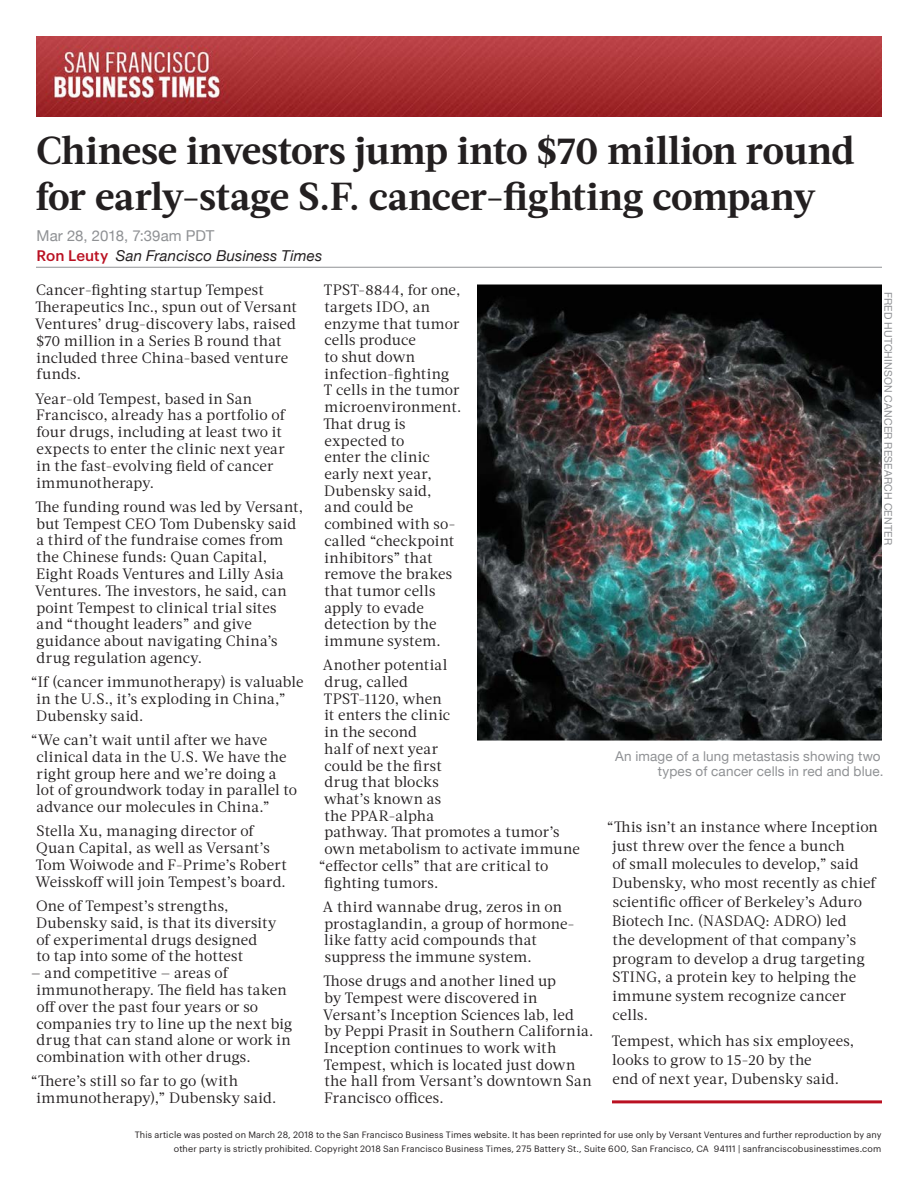
<style>
.page{position:relative;width:918px;height:1188px;background:#fff}
.page>*{position:absolute;margin:0;border:0;box-sizing:border-box;transform-origin:0 0}
.t1{font:700 39px/45.8px "Acta";letter-spacing:-.01em;color:#231f20}
.copy{font:15px/16.8px "Acta";letter-spacing:.015em;color:#231f20}
.t2{font:italic 15px "Helvetica Neue";letter-spacing:.01em;color:#231f20}
.t3{font:15px "Helvetica Neue";letter-spacing:-.01em;color:#8f9194}
.t4{font:13.5px/15px "Helvetica Neue";letter-spacing:.01em;color:#8f9194;text-align:right}
.t5{font:10.5px "Helvetica Neue";letter-spacing:.015em;color:#8f9194}
.t6{font:9px/13.5px "Graphik";letter-spacing:.015em;color:#231f20;text-align:right}
.s1{font-family:"Graphik";font-weight:500;font-style:normal;color:#ba1021}
</style>
<div class="page">
<img style="left:36px;top:36px;width:846px;height:81px">
<hr style="left:612px;top:1100px;width:270px;height:3px;background:#ba1021">
<hr style="left:36px;top:267px;width:846px;height:1px;background:#8f9194">
<img style="left:477px;top:284px;width:405px;height:457px">
<p class="t1" style="left:36px;top:128px;width:820px">Chinese investors jump into $70 million round for early-stage S.F. cancer-fighting company</p>
<p class="t3" style="left:37px;top:225px;width:179px">Mar 28, 2018, 7:39am PDT</p>
<p class="t2" style="left:37px;top:245px;width:287px"><span class="s1">Ron Leuty</span> San Francisco Business Times</p>
<p class="copy" style="left:35px;top:282px;width:263px">Cancer-fighting startup Tempest<br>Therapeutics Inc., spun out of Versant<br>Ventures’ drug-discovery labs, raised $70 million in a Series B round that included three China-based venture funds.</p>
<p class="copy" style="left:35px;top:390px;width:251px">Year-old Tempest, based in San<br>Francisco, already has a portfolio of four drugs, including at least two it expects to enter the clinic next year in the fast-evolving field of cancer immunotherapy.</p>
<p class="copy" style="left:35px;top:498px;width:269px">The funding round was led by Versant, but Tempest CEO Tom Dubensky said a third of the fundraise comes from the Chinese funds: Quan Capital, Eight Roads Ventures and Lilly Asia Ventures. The investors, he said, can point Tempest to clinical trial sites and “thought leaders” and give guidance about navigating China’s drug regulation agency.</p>
<p class="copy" style="left:36px;top:674px;width:269px;text-indent:-5px">“If (cancer immunotherapy) is valuable in the U.S., it’s exploding in China,”<br>Dubensky said.</p>
<p class="copy" style="left:36px;top:732px;width:262px;text-indent:-5px">“We can’t wait until after we have clinical data in the U.S. We have the right group here and we’re doing a lot of groundwork today in parallel to advance our molecules in China.”</p>
<p class="copy" style="left:36px;top:823px;width:253px">Stella Xu, managing director of Quan Capital, as well as Versant’s Tom Woiwode and F-Prime’s Robert Weisskoff will join Tempest’s board.</p>
<p class="copy" style="left:36px;top:898px;width:242px">One of Tempest’s strengths,<br>Dubensky said, is that its diversity of experimental drugs designed<br>to tap into some of the hottest</p>
<p class="copy" style="left:36px;top:965px;width:257px;text-indent:-5px">— and competitive — areas of immunotherapy. The field has taken off over the past four years or so companies try to line up the next big drug that can stand alone or work in combination with other drugs.</p>
<p class="copy" style="left:37px;top:1073px;width:241px;text-indent:-6px">“There’s still so far to go (with immunotherapy),” Dubensky said.</p>
<p class="copy" style="left:323px;top:282px;width:139px">TPST-8844, for one, targets IDO, an enzyme that tumor cells produce<br>to shut down infection-fighting<br>T cells in the tumor microenvironment.<br>That drug is expected to<br>enter the clinic early next year,<br>Dubensky said,<br>and could be combined with so&shy;called “checkpoint inhibitors” that remove the brakes that tumor cells apply to evade detection by the immune system.</p>
<p class="copy" style="left:323px;top:657px;width:126px">Another potential</p>
<p class="copy" style="left:325px;top:674px;width:85px">drug, called</p>
<p class="copy" style="left:324px;top:690px;width:120px">TPST-1120, when</p>
<p class="copy" style="left:325px;top:707px;width:127px">it enters the clinic</p>
<p class="copy" style="left:325px;top:724px;width:94px">in the second</p>
<p class="copy" style="left:324px;top:740px;width:115px">half of next year</p>
<p class="copy" style="left:324px;top:757px;width:119px">could be the first</p>
<p class="copy" style="left:325px;top:774px;width:116px">drug that blocks</p>
<p class="copy" style="left:324px;top:791px;width:119px">what’s known as</p>
<p class="copy" style="left:324px;top:807px;width:111px">the PPAR-alpha</p>
<p class="copy" style="left:324px;top:824px;width:237px">pathway. That promotes a tumor’s</p>
<p class="copy" style="left:324px;top:841px;width:257px">own metabolism to activate immune</p>
<p class="copy" style="left:319px;top:857px;width:231px">“effector cells” that are critical to</p>
<p class="copy" style="left:324px;top:874px;width:116px">fighting tumors.</p>
<p class="copy" style="left:323px;top:898px;width:253px">A third wannabe drug, zeros in on prostaglandin, a group of hormone&shy;like fatty acid compounds that suppress the immune system.</p>
<p class="copy" style="left:323px;top:973px;width:272px">Those drugs and another lined up<br>by Tempest were discovered in Versant’s Inception Sciences lab, led by Peppi Prasit in Southern California.<br>Inception continues to work with Tempest, which is located just down the hall from Versant’s downtown San Francisco offices.</p>
<p class="t5" style="left:896px;top:292px;width:255px;rotate:90deg">FRED HUTCHINSON CANCER RESEARCH CENTER</p>
<p class="t4" style="left:615px;top:750px;width:270px">An image of a lung metastasis showing two types of cancer cells in red and blue.</p>
<p class="copy" style="left:612px;top:817px;width:267px;line-height:18.9px;text-indent:-5px">“This isn’t an instance where Inception just threw over the fence a bunch<br>of small molecules to develop,” said<br>Dubensky, who most recently as chief scientific officer of Berkeley’s Aduro<br>Biotech Inc. (NASDAQ: ADRO) led<br>the development of that company’s program to develop a drug targeting<br>STING, a protein key to helping the immune system recognize cancer cells.</p>
<p class="copy" style="left:612px;top:1032px;width:244px;line-height:18.9px">Tempest, which has six employees, looks to grow to 15-20 by the<br>end of next year, Dubensky said.</p>
<p class="t6" style="left:135px;top:1128px;width:748px">This article was posted on March 28, 2018 to the San Francisco Business Times website. It has been reprinted for use only by Versant Ventures and further reproduction by any other party is strictly prohibited. Copyright 2018 San Francisco Business Times, 275 Battery St., Suite 600, San Francisco, CA 94111 | sanfranciscobusinesstimes.com</p>
</div>
